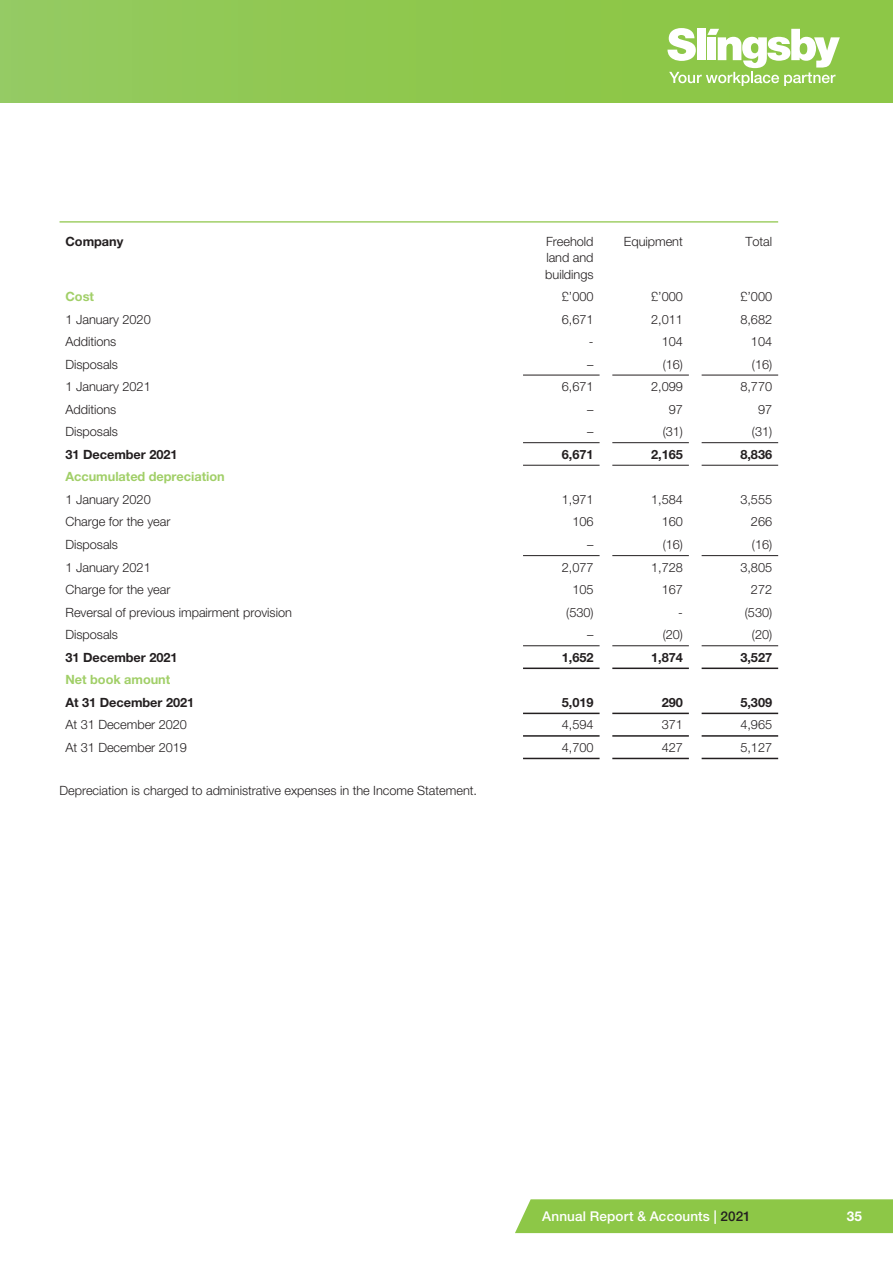
<style>
.page{position:relative;width:893px;height:1263px;background:#fff}
.page>*{position:absolute;margin:0;border:0;box-sizing:border-box;transform-origin:0 0}
.t1{font:500 13.5px "Helvetica Neue LT";letter-spacing:.01em;color:#fff}
.t2{font:700 13.5px "Helvetica Neue LT";color:#fff}
.t3{font:300 12.75px/16.5px "Helvetica Neue LT";letter-spacing:-.005em;color:#231f20;text-align:justify}
.t4{font:700 12.75px "Helvetica Neue LT";letter-spacing:-.005em;color:#231f20}
.t5{font:700 12.75px "Helvetica Neue LT";letter-spacing:-.005em;color:#a1cf68}
.s1{color:#231f20}
</style>
<div class="page">
<div style="left:0;top:0;width:893px;height:102px;background:linear-gradient(to right,#93ca5e,#8bc641)"></div>
<div style="left:515px;top:1199px;width:378px;height:34px;background:#8dc747"></div>
<svg style="left:667px;top:28px;width:173px;height:58px"></svg>
<hr style="left:60px;top:221px;width:718px;height:2px;background:#a1cf68">
<hr style="left:523px;top:375px;width:77px;height:1px;background:#231f20">
<hr style="left:612px;top:375px;width:77px;height:1px;background:#231f20">
<hr style="left:702px;top:375px;width:76px;height:1px;background:#231f20">
<hr style="left:523px;top:442px;width:77px;height:1px;background:#231f20">
<hr style="left:612px;top:442px;width:77px;height:1px;background:#231f20">
<hr style="left:702px;top:442px;width:76px;height:1px;background:#231f20">
<hr style="left:523px;top:465px;width:77px;height:1px;background:#231f20">
<hr style="left:612px;top:465px;width:77px;height:1px;background:#231f20">
<hr style="left:702px;top:465px;width:76px;height:1px;background:#231f20">
<hr style="left:523px;top:555px;width:77px;height:1px;background:#231f20">
<hr style="left:612px;top:555px;width:77px;height:1px;background:#231f20">
<hr style="left:702px;top:555px;width:76px;height:1px;background:#231f20">
<hr style="left:523px;top:645px;width:77px;height:1px;background:#231f20">
<hr style="left:612px;top:645px;width:77px;height:1px;background:#231f20">
<hr style="left:702px;top:645px;width:76px;height:1px;background:#231f20">
<hr style="left:523px;top:667px;width:77px;height:2px;background:#231f20">
<hr style="left:612px;top:667px;width:77px;height:2px;background:#231f20">
<hr style="left:702px;top:667px;width:76px;height:2px;background:#231f20">
<hr style="left:523px;top:758px;width:77px;height:1px;background:#231f20">
<hr style="left:612px;top:758px;width:77px;height:1px;background:#231f20">
<hr style="left:702px;top:758px;width:76px;height:1px;background:#231f20">
<hr style="left:523px;top:735px;width:77px;height:2px;background:#231f20">
<hr style="left:523px;top:713px;width:77px;height:1px;background:#231f20">
<hr style="left:612px;top:735px;width:77px;height:2px;background:#231f20">
<hr style="left:612px;top:713px;width:77px;height:1px;background:#231f20">
<hr style="left:702px;top:735px;width:76px;height:2px;background:#231f20">
<hr style="left:702px;top:713px;width:76px;height:1px;background:#231f20">
<p class="t4" style="left:66px;top:233px;width:59px">Company</p>
<p class="t3" style="left:545px;top:233px;width:50px">Freehold land and buildings</p>
<p class="t3" style="left:624px;top:233px;width:60px">Equipment</p>
<p class="t3" style="left:745px;top:233px;width:28px">Total</p>
<p class="t5" style="left:66px;top:289px;width:30px">Cost</p>
<p class="t3" style="left:562px;top:288px;width:33px">£’000</p>
<p class="t3" style="left:651px;top:288px;width:33px">£’000</p>
<p class="t3" style="left:740px;top:288px;width:33px">£’000</p>
<p class="t3" style="left:66px;top:311px;width:87px">1 January 2020</p>
<p class="t3" style="left:562px;top:311px;width:33px">6,671</p>
<p class="t3" style="left:651px;top:311px;width:33px">2,011</p>
<p class="t3" style="left:740px;top:311px;width:33px">8,682</p>
<p class="t3" style="left:66px;top:333px;width:52px">Additions</p>
<p class="t3" style="left:589px;top:333px;width:6px">-</p>
<p class="t3" style="left:662px;top:333px;width:23px">104</p>
<p class="t3" style="left:751px;top:333px;width:23px">104</p>
<p class="t3" style="left:66px;top:356px;width:54px">Disposals</p>
<p class="t3" style="left:587px;top:356px;width:8px">–</p>
<p class="t3" style="left:663px;top:356px;width:22px">(16)</p>
<p class="t3" style="left:752px;top:356px;width:22px">(16)</p>
<p class="t3" style="left:66px;top:378px;width:87px">1 January 2021</p>
<p class="t3" style="left:562px;top:378px;width:33px">6,671</p>
<p class="t3" style="left:651px;top:378px;width:33px">2,099</p>
<p class="t3" style="left:740px;top:378px;width:33px">8,770</p>
<p class="t3" style="left:66px;top:401px;width:52px">Additions</p>
<p class="t3" style="left:587px;top:401px;width:8px">–</p>
<p class="t3" style="left:669px;top:401px;width:16px">97</p>
<p class="t3" style="left:758px;top:401px;width:16px">97</p>
<p class="t3" style="left:66px;top:423px;width:54px">Disposals</p>
<p class="t3" style="left:587px;top:423px;width:8px">–</p>
<p class="t3" style="left:663px;top:423px;width:22px">(31)</p>
<p class="t3" style="left:752px;top:423px;width:22px">(31)</p>
<p class="t4" style="left:66px;top:446px;width:114px">31 December 2021</p>
<p class="t4" style="left:562px;top:446px;width:33px">6,671</p>
<p class="t4" style="left:651px;top:446px;width:33px">2,165</p>
<p class="t4" style="left:740px;top:446px;width:33px">8,836</p>
<p class="t5" style="left:66px;top:469px;width:161px">Accumulated depreciation</p>
<p class="t3" style="left:66px;top:491px;width:87px">1 January 2020</p>
<p class="t3" style="left:562px;top:491px;width:33px">1,971</p>
<p class="t3" style="left:651px;top:491px;width:33px">1,584</p>
<p class="t3" style="left:740px;top:491px;width:33px">3,555</p>
<p class="t3" style="left:66px;top:513px;width:106px">Charge for the year</p>
<p class="t3" style="left:572px;top:513px;width:23px">106</p>
<p class="t3" style="left:662px;top:513px;width:23px">160</p>
<p class="t3" style="left:751px;top:513px;width:23px">266</p>
<p class="t3" style="left:66px;top:536px;width:54px">Disposals</p>
<p class="t3" style="left:587px;top:536px;width:8px">–</p>
<p class="t3" style="left:663px;top:536px;width:22px">(16)</p>
<p class="t3" style="left:752px;top:536px;width:22px">(16)</p>
<p class="t3" style="left:66px;top:559px;width:87px">1 January 2021</p>
<p class="t3" style="left:562px;top:559px;width:33px">2,077</p>
<p class="t3" style="left:651px;top:559px;width:33px">1,728</p>
<p class="t3" style="left:740px;top:559px;width:33px">3,805</p>
<p class="t3" style="left:66px;top:581px;width:106px">Charge for the year</p>
<p class="t3" style="left:572px;top:581px;width:23px">105</p>
<p class="t3" style="left:662px;top:581px;width:23px">167</p>
<p class="t3" style="left:751px;top:581px;width:23px">272</p>
<p class="t3" style="left:66px;top:604px;width:228px">Reversal of previous impairment provision</p>
<p class="t3" style="left:566px;top:604px;width:29px">(530)</p>
<p class="t3" style="left:678px;top:604px;width:6px">-</p>
<p class="t3" style="left:745px;top:604px;width:29px">(530)</p>
<p class="t3" style="left:66px;top:626px;width:54px">Disposals</p>
<p class="t3" style="left:587px;top:626px;width:8px">–</p>
<p class="t3" style="left:663px;top:626px;width:22px">(20)</p>
<p class="t3" style="left:752px;top:626px;width:22px">(20)</p>
<p class="t4" style="left:66px;top:649px;width:114px">31 December 2021</p>
<p class="t4" style="left:562px;top:649px;width:33px">1,652</p>
<p class="t4" style="left:651px;top:649px;width:33px">1,874</p>
<p class="t4" style="left:740px;top:649px;width:33px">3,527</p>
<p class="t5" style="left:66px;top:672px;width:106px">Net book amount</p>
<p class="t4" style="left:66px;top:694px;width:130px">At 31 December 2021</p>
<p class="t4" style="left:562px;top:694px;width:33px">5,019</p>
<p class="t4" style="left:662px;top:694px;width:23px">290</p>
<p class="t4" style="left:740px;top:694px;width:33px">5,309</p>
<p class="t3" style="left:66px;top:716px;width:123px">At 31 December 2020</p>
<p class="t3" style="left:562px;top:716px;width:33px">4,594</p>
<p class="t3" style="left:662px;top:716px;width:23px">371</p>
<p class="t3" style="left:740px;top:716px;width:33px">4,965</p>
<p class="t3" style="left:66px;top:739px;width:123px">At 31 December 2019</p>
<p class="t3" style="left:562px;top:739px;width:33px">4,700</p>
<p class="t3" style="left:662px;top:739px;width:23px">427</p>
<p class="t3" style="left:740px;top:739px;width:33px">5,127</p>
<p class="t3" style="left:60px;top:781px;width:419px">Depreciation is charged to administrative expenses in the Income Statement.</p>
<p class="t1" style="left:542px;top:1208px;width:210px">Annual Report &amp; Accounts | <span class="s1">2021</span></p>
<p class="t2" style="left:847px;top:1207px;width:17px">35</p>
</div>
